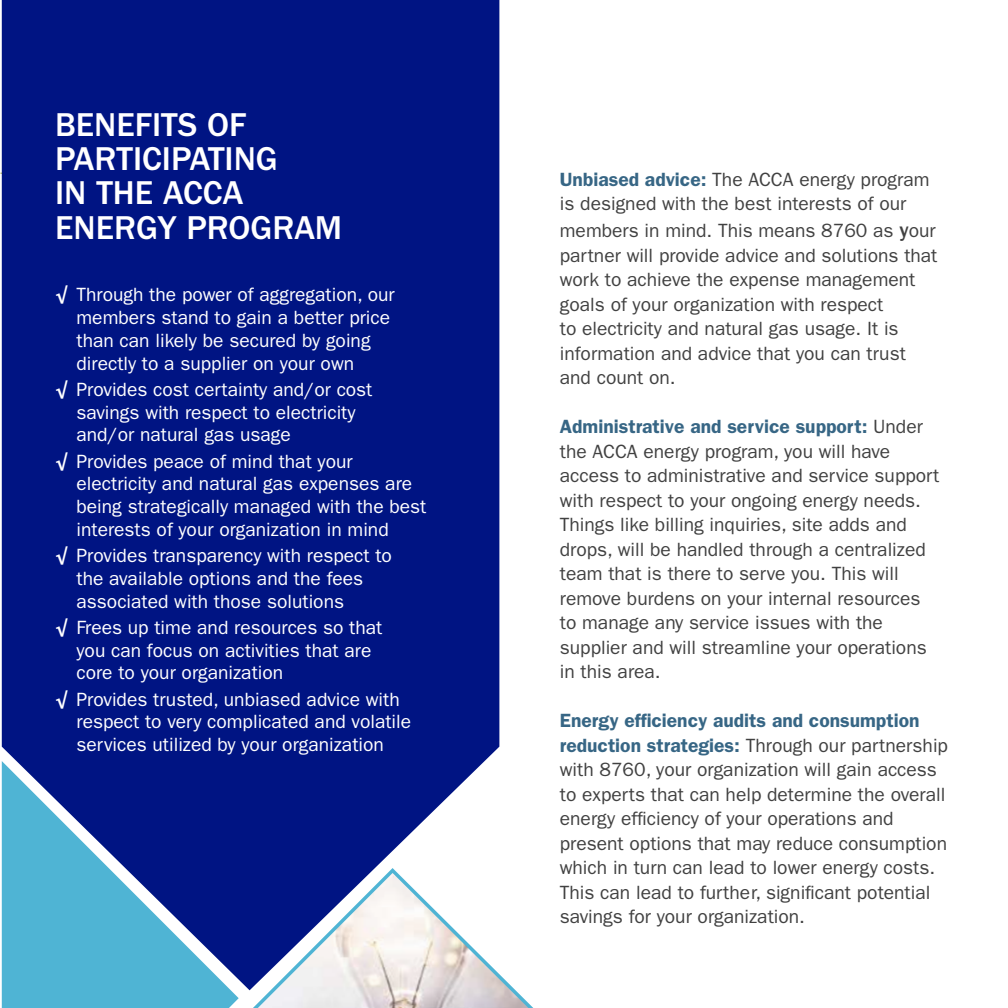
<style>
.page{position:relative;width:1008px;height:1008px;background:#fff}
.page>*{position:absolute;margin:0;border:0;box-sizing:border-box;transform-origin:0 0}
.t1{font:500 34.12px/34.1px "ITC Franklin Gothic Std";color:#fff}
.t2{font:19.25px/24.5px "ITC Franklin Gothic Std";color:#414141}
.t3{font:19.25px/22.8px "ITC Franklin Gothic Std";color:#fff}
.s1{font-weight:600}
.s2{font-weight:600;color:#376685}
.s3{font-family:"Franklin Gothic";font-weight:500;font-size:21px}
</style>
<div class="page">
<hr style="left:0;top:173px;width:304px;height:1px;background:#a5a932">
<div style="left:2px;top:0;width:497px;height:983px;background:#001483"></div>
<svg style="left:242px;top:866px;width:291px;height:142px"></svg>
<svg style="left:2px;top:761px;width:237px;height:247px;background:#407bb7"></svg>
<h1 class="t1" style="left:55px;top:108px;width:289px">BENEFITS OF<br>PARTICIPATING<br>IN THE ACCA<br>ENERGY PROGRAM</h1>
<p class="t3" style="left:77px;top:284px;width:320px;text-indent:-21px"><span class="s1">√</span> Through the power of aggregation, our members stand to gain a better price than can likely be secured by going directly to a supplier on your own</p>
<p class="t3" style="left:77px;top:378px;width:297px;text-indent:-21px"><span class="s1">√</span> Provides cost certainty and/or cost savings with respect to electricity and/or natural gas usage</p>
<p class="t3" style="left:77px;top:450px;width:351px;text-indent:-21px"><span class="s1">√</span> Provides peace of mind that your electricity and natural gas expenses are being strategically managed with the best interests of your organization in mind</p>
<p class="t3" style="left:77px;top:544px;width:317px;text-indent:-21px"><span class="s1">√</span> Provides transparency with respect to the available options and the fees associated with those solutions</p>
<p class="t3" style="left:77px;top:616px;width:307px;text-indent:-21px"><span class="s1">√</span> Frees up time and resources so that you can focus on activities that are core to your organization</p>
<p class="t3" style="left:77px;top:688px;width:336px;text-indent:-21px"><span class="s1">√</span> Provides trusted, unbiased advice with respect to very complicated and volatile services utilized by your organization</p>
<p class="t2" style="left:560px;top:167px;width:371px"><span class="s2">Unbiased advice:</span> The ACCA energy program is designed with the best interests of our</p>
<p class="t2" style="left:560px;top:218px;width:379px">members in mind. This means 8760 as <span class="s3">y</span>our partner will provide advice and solutions that work to achieve the expense management goals of your organization with respect<br>to electricity and natural gas usage. It is information and advice that you can trust and count on.</p>
<p class="t2" style="left:560px;top:415px;width:381px"><span class="s2">Administrative and service support:</span> Under the ACCA energy program, you will have access to administrative and service support with respect to your ongoing energy needs.<br>Things like billing inquiries, site adds and drops, will be handled through a centralized team that is there to serve you. This will remove burdens on your internal resources to manage any service issues with the supplier and will streamline your operations in this area.</p>
<p class="t2" style="left:560px;top:709px;width:390px"><span class="s2">Energy efficiency audits and consumption reduction strategies:</span> Through our partnership with 8760, your organization will gain access to experts that can help determine the overall energy efficiency of your operations and present options that may reduce consumption which in turn can lead to lower energy costs.<br>This can lead to further, significant potential savings for your organization.</p>
</div>
